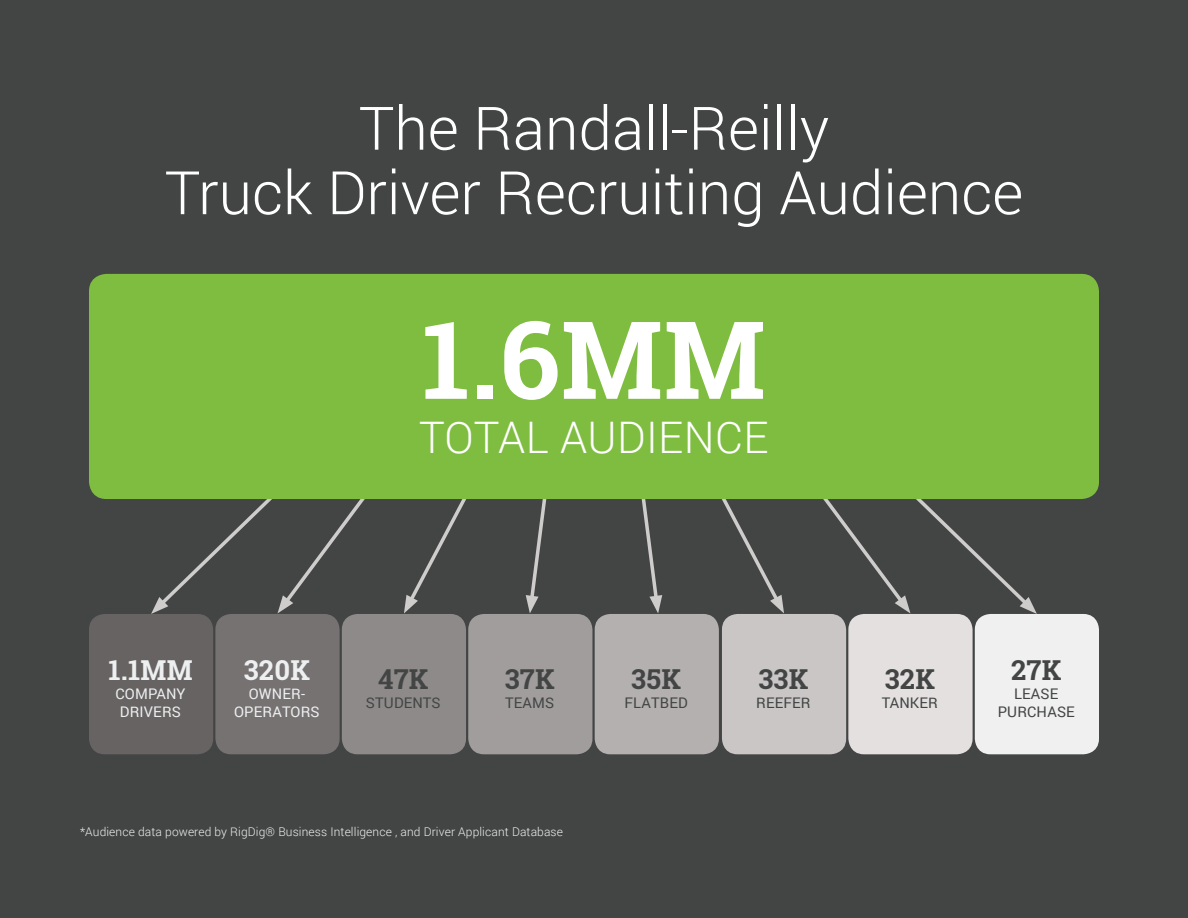
<style>
.page{position:relative;width:1188px;height:918px;background:#434545}
.page>*{position:absolute;margin:0;border:0;box-sizing:border-box;transform-origin:0 0}
.Body_Copy{font:700 108px "Roboto Slab";color:#fff}
.t1{font:300 60px "Roboto";color:#fff}
.Body_Copy-2{font:300 43.5px "Roboto";letter-spacing:.01em;color:#fff}
.Body_Copy-3{font:700 27.45px "Roboto Slab";letter-spacing:.01em;color:#434545}
.Body_Copy-4{font:700 27.45px "Roboto Slab";letter-spacing:.01em;color:#edeff0}
.Body_Copy-5{font:14.7px "Roboto";letter-spacing:.01em;color:#434545}
.Body_Copy-6{font:14.7px/18.3px "Roboto";letter-spacing:.01em;color:#edeff0}
.Footnote{font:300 12px "Roboto";letter-spacing:.01em;color:#edeff0}
</style>
<div class="page">
<svg style="left:151px;top:499px;width:316px;height:115px"></svg>
<svg style="left:721px;top:499px;width:316px;height:115px"></svg>
<svg style="left:526px;top:499px;width:21px;height:114px"></svg>
<svg style="left:641px;top:499px;width:21px;height:114px"></svg>
<div style="left:89px;top:614px;width:124px;height:140px;background:#666362;border-radius:16px"></div>
<div style="left:342px;top:614px;width:124px;height:140px;background:#8e8a8a;border-radius:16px"></div>
<div style="left:722px;top:614px;width:124px;height:140px;background:#cac6c6;border-radius:16px"></div>
<div style="left:215px;top:614px;width:125px;height:140px;background:#767272;border-radius:16px"></div>
<div style="left:468px;top:614px;width:124px;height:140px;background:#a19d9d;border-radius:16px"></div>
<div style="left:848px;top:614px;width:125px;height:140px;background:#e4e0e0;border-radius:16px"></div>
<div style="left:595px;top:614px;width:124px;height:140px;background:#b4b0af;border-radius:16px"></div>
<div style="left:975px;top:614px;width:124px;height:140px;background:#f0f0f0;border-radius:16px"></div>
<div style="left:89px;top:274px;width:1010px;height:225px;background:#7fbd41;border-radius:18px"></div>
<p class="t1" style="left:359px;top:87px;width:472px">The Randall-Reilly</p>
<p class="t1" style="left:165px;top:151px;width:860px">Truck Driver Recruiting Audience</p>
<p class="Body_Copy" style="left:422px;top:286px;width:345px">1.6MM</p>
<p class="Body_Copy-2" style="left:419px;top:407px;width:351px">TOTAL AUDIENCE</p>
<p class="Body_Copy-4" style="left:108px;top:651px;width:86px">1.1MM</p>
<p class="Body_Copy-6" style="left:116px;top:684px;width:71px">COMPANY<br>DRIVERS</p>
<p class="Body_Copy-4" style="left:244px;top:651px;width:68px">320K</p>
<p class="Body_Copy-6" style="left:234px;top:684px;width:87px;text-align:center">OWNER-<br>OPERATORS</p>
<p class="Body_Copy-3" style="left:378px;top:661px;width:52px">47K</p>
<p class="Body_Copy-5" style="left:366px;top:692px;width:76px">STUDENTS</p>
<p class="Body_Copy-3" style="left:505px;top:661px;width:51px">37K</p>
<p class="Body_Copy-5" style="left:505px;top:692px;width:51px">TEAMS</p>
<p class="Body_Copy-3" style="left:631px;top:661px;width:51px">35K</p>
<p class="Body_Copy-5" style="left:625px;top:692px;width:65px">FLATBED</p>
<p class="Body_Copy-3" style="left:758px;top:661px;width:52px">33K</p>
<p class="Body_Copy-5" style="left:756px;top:692px;width:56px">REEFER</p>
<p class="Body_Copy-3" style="left:885px;top:661px;width:52px">32K</p>
<p class="Body_Copy-5" style="left:882px;top:692px;width:58px">TANKER</p>
<p class="Body_Copy-3" style="left:1011px;top:651px;width:52px">27K</p>
<p class="Body_Copy-5" style="left:1014px;top:683px;width:46px">LEASE</p>
<p class="Body_Copy-5" style="left:998px;top:701px;width:79px">PURCHASE</p>
<p class="Footnote" style="left:80px;top:823px;width:484px">*Audience data powered by RigDig® Business Intelligence , and Driver Applicant Database</p>
</div>
